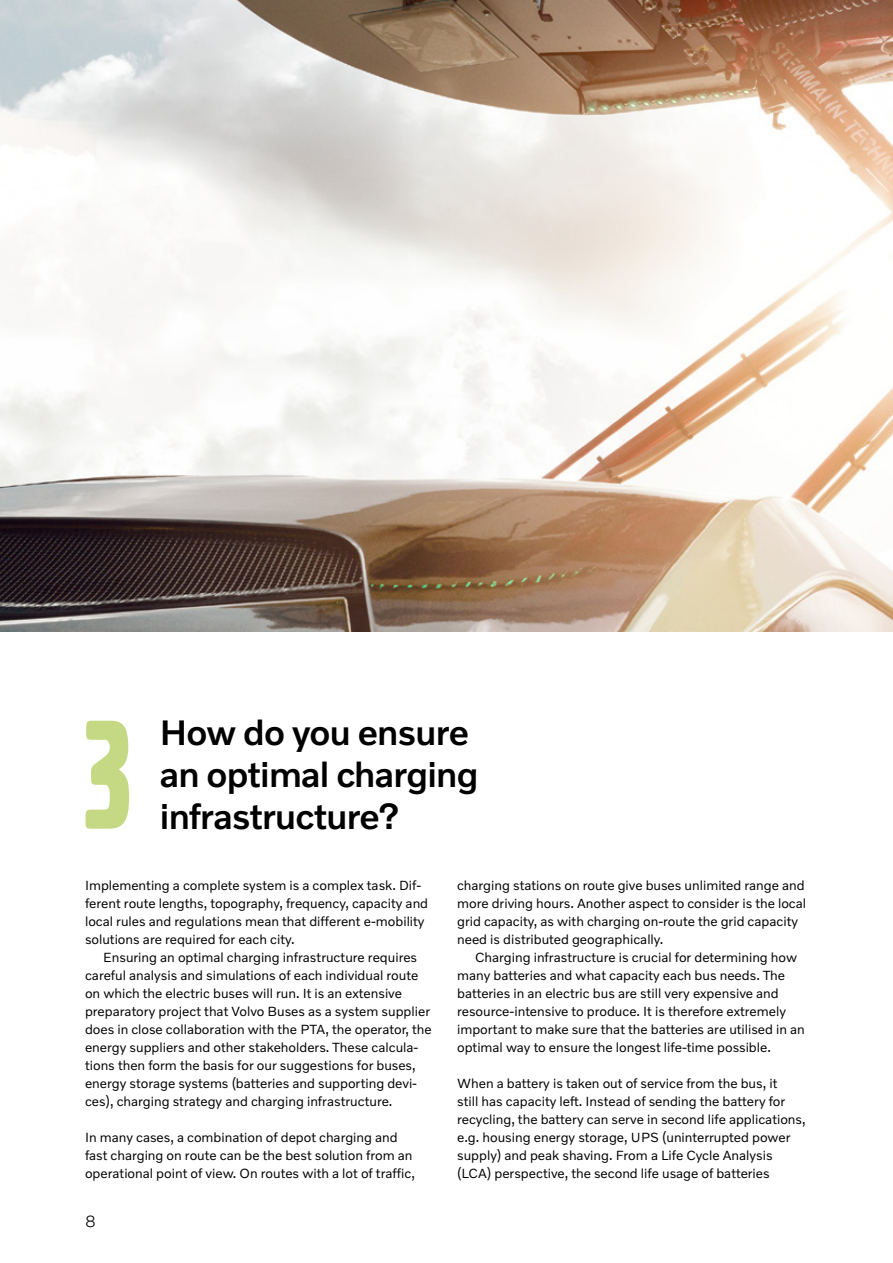
<style>
.page{position:relative;width:893px;height:1263px;background:#fff}
.page>*{position:absolute;margin:0;border:0;box-sizing:border-box;transform-origin:0 0}
.t1{font:162px "Volvo Broad Pro";color:#c5d984}
.t2{font:500 36px/42px "Volvo Novum";letter-spacing:-.02em;color:#000}
.t3{font:300 16.5px "Volvo Novum";color:#000}
.t4{font:13.5px/18px "Volvo Novum";color:#000}
</style>
<div class="page">
<img style="left:0;top:0;width:893px;height:631px">
<h1 class="t1" style="left:85px;top:699px;width:47px">3</h1>
<h2 class="t2" style="left:160px;top:710px;width:320px">How do you ensure an optimal charging infrastructure?</h2>
<p class="t4" style="left:85px;top:876px;width:345px">Implementing a complete system is a complex task. Dif&shy;ferent route lengths, topography, frequency, capacity and local rules and regulations mean that different e-mobility solutions are required for each city.</p>
<p class="t4" style="left:85px;top:948px;width:348px;text-indent:18px">Ensuring an optimal charging infrastructure requires careful analysis and simulations of each individual route on which the electric buses will run. It is an extensive preparatory project that Volvo Buses as a system supplier does in close collaboration with the PTA, the operator, the energy suppliers and other stakeholders. These calcula&shy;tions then form the basis for our suggestions for buses, energy storage systems (batteries and supporting devi&shy;ces), charging strategy and charging infrastructure.</p>
<p class="t4" style="left:85px;top:1128px;width:331px">In many cases, a combination of depot charging and fast charging on route can be the best solution from an operational point of view. On routes with a lot of traffic,</p>
<p class="t3" style="left:85px;top:1210px;width:12px">8</p>
<p class="t4" style="left:457px;top:876px;width:351px">charging stations on route give buses unlimited range and more driving hours. Another aspect to consider is the local grid capacity, as with charging on-route the grid capacity need is distributed geographically.</p>
<p class="t4" style="left:457px;top:948px;width:349px;text-indent:18px">Charging infrastructure is crucial for determining how many batteries and what capacity each bus needs. The batteries in an electric bus are still very expensive and resource-intensive to produce. It is therefore extremely important to make sure that the batteries are utilised in an optimal way to ensure the longest life-time possible.</p>
<p class="t4" style="left:457px;top:1074px;width:350px">When a battery is taken out of service from the bus, it<br>still has capacity left. Instead of sending the battery for recycling, the battery can serve in second life applications, e.g. housing energy storage, UPS (uninterrupted power supply) and peak shaving. From a Life Cycle Analysis (LCA) perspective, the second life usage of batteries</p>
</div>
